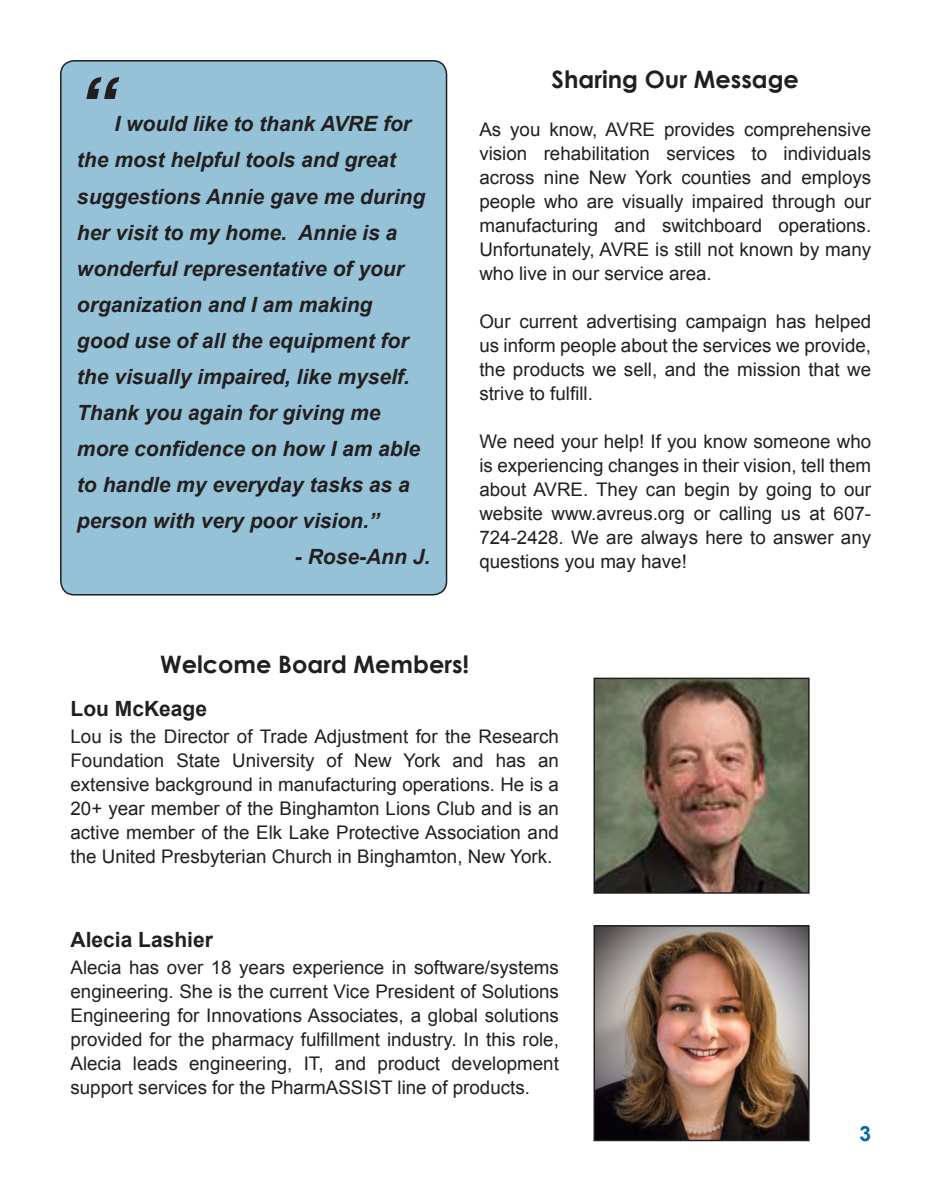
<style>
.page{position:relative;width:932px;height:1202px;background:#fff}
.page>*{position:absolute;margin:0;border:0;box-sizing:border-box;transform-origin:0 0}
.t1{font:italic 700 75px "Arial";color:#231f20}
.t2{font:700 24px "Century Gothic";color:#231f20}
.t3{font:italic 700 21px/36px "Arial";color:#231f20}
.t4{font:700 21px "Arial";color:#231f20}
.t5{font:700 21px "Arial";color:#0068a9}
.t6{font:18.75px/24px "Arial";color:#231f20;text-align:justify}
</style>
<div class="page">
<div style="left:61px;top:61px;width:385px;height:534px;background:#95c2d7;border-radius:14px"></div>
<div style="left:60px;top:60px;width:387px;height:535px;border:2px solid #231f20;border-radius:14px"></div>
<img style="left:596px;top:928px;width:210px;height:210px">
<div style="left:593px;top:925px;width:216px;height:216px;border:2px solid #231f20"></div>
<img style="left:596px;top:680px;width:210px;height:210px">
<div style="left:593px;top:677px;width:216px;height:216px;border:2px solid #231f20"></div>
<p class="t1" style="left:77px;top:55px;width:39px">“</p>
<p class="t3" style="left:77px;top:107px;width:350px;text-indent:38px">I would like to thank AVRE for the most helpful tools and great suggestions Annie gave me during her visit to my home. Annie is a wonderful representative of your organization and I am making good use of all the equipment for the visually impaired, like myself.<br>Thank you again for giving me more confidence on how I am able to handle my everyday tasks as a person with very poor vision.”</p>
<p class="t3" style="left:295px;top:539px;width:137px">- Rose-Ann J.</p>
<p class="t2" style="left:551px;top:61px;width:249px">Sharing Our Message</p>
<p class="t6" style="left:479px;top:117px;width:393px">As you know, AVRE provides comprehensive vision rehabilitation services to individuals across nine New York counties and employs people who are visually impaired through our manufacturing and switchboard operations.<br>Unfortunately, AVRE is still not known by many who live in our service area.</p>
<p class="t6" style="left:479px;top:309px;width:393px">Our current advertising campaign has helped us inform people about the services we provide, the products we sell, and the mission that we strive to fulfill.</p>
<p class="t6" style="left:479px;top:429px;width:393px">We need your help! If you know someone who is experiencing changes in their vision, tell them about AVRE. They can begin by going to our website www.avreus.org or calling us at 607- 724-2428. We are always here to answer any questions you may have!</p>
<p class="t2" style="left:160px;top:646px;width:311px">Welcome Board Members!</p>
<p class="t4" style="left:70px;top:694px;width:138px">Lou McKeage</p>
<p class="t6" style="left:70px;top:724px;width:490px">Lou is the Director of Trade Adjustment for the Research Foundation State University of New York and has an extensive background in manufacturing operations. He is a 20+ year member of the Binghamton Lions Club and is an active member of the Elk Lake Protective Association and the United Presbyterian Church in Binghamton, New York.</p>
<p class="t4" style="left:70px;top:925px;width:144px">Alecia Lashier</p>
<p class="t6" style="left:70px;top:955px;width:490px">Alecia has over 18 years experience in software/systems engineering. She is the current Vice President of Solutions Engineering for Innovations Associates, a global solutions provided for the pharmacy fulfillment industry. In this role, Alecia leads engineering, IT, and product development support services for the PharmASSIST line of products.</p>
<p class="t5" style="left:859px;top:1119px;width:13px">3</p>
</div>
